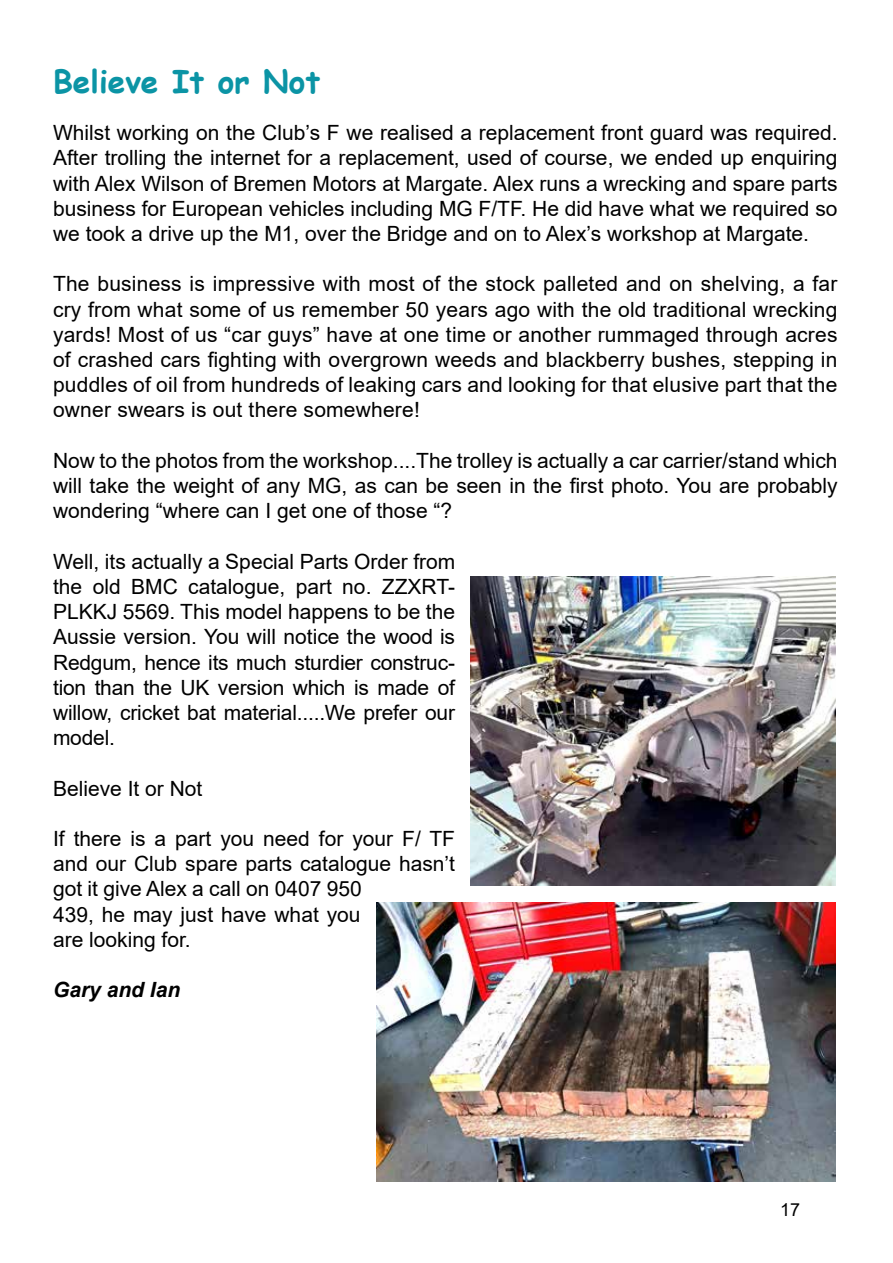
<style>
.page{position:relative;width:893px;height:1263px;background:#fff}
.page>*{position:absolute;margin:0;border:0;box-sizing:border-box;transform-origin:0 0}
.t1{font:700 31.5px "Comic Sans MS";color:#0b94a5}
.t2{font:21px/25.2px "Arial";color:#000;text-align:justify}
.t3{font:italic 700 21px "Arial";color:#000}
.t4{font:18px "Arial";color:#000}
</style>
<div class="page">
<img style="left:377px;top:903px;width:459px;height:279px">
<img style="left:470px;top:577px;width:365px;height:308px">
<h1 class="t1" style="left:53px;top:59px;width:269px">Believe It or Not</h1>
<p class="t2" style="left:53px;top:120px;width:786px">Whilst working on the Club’s F we realised a replacement front guard was required.<br>After trolling the internet for a replacement, used of course, we ended up enquiring with Alex Wilson of Bremen Motors at Margate. Alex runs a wrecking and spare parts business for European vehicles including MG F/TF. He did have what we required so we took a drive up the M1, over the Bridge and on to Alex’s workshop at Margate.</p>
<p class="t2" style="left:53px;top:271px;width:786px">The business is impressive with most of the stock palleted and on shelving, a far cry from what some of us remember 50 years ago with the old traditional wrecking yards! Most of us “car guys” have at one time or another rummaged through acres of crashed cars fighting with overgrown weeds and blackberry bushes, stepping in puddles of oil from hundreds of leaking cars and looking for that elusive part that the owner swears is out there somewhere!</p>
<p class="t2" style="left:53px;top:448px;width:786px">Now to the photos from the workshop....The trolley is actually a car carrier/stand which will take the weight of any MG, as can be seen in the first photo. You are probably wondering “where can I get one of those “?</p>
<p class="t2" style="left:53px;top:549px;width:404px">Well, its actually a Special Parts Order from the old BMC catalogue, part no. ZZXRT-PLKKJ 5569. This model happens to be the Aussie version. You will notice the wood is Redgum, hence its much sturdier construc&shy;tion than the UK version which is made of willow, cricket bat material.....We prefer our model.</p>
<p class="t2" style="left:53px;top:775px;width:151px">Believe It or Not</p>
<p class="t2" style="left:53px;top:826px;width:404px;text-align:left">If there is a part you need for your F/ TF and our Club spare parts catalogue hasn’t got it give Alex a call on 0407 950<br>439, he may just have what you<br>are looking for.</p>
<p class="t3" style="left:53px;top:976px;width:129px">Gary and Ian</p>
<p class="t4" style="left:780px;top:1197px;width:22px">17</p>
</div>
